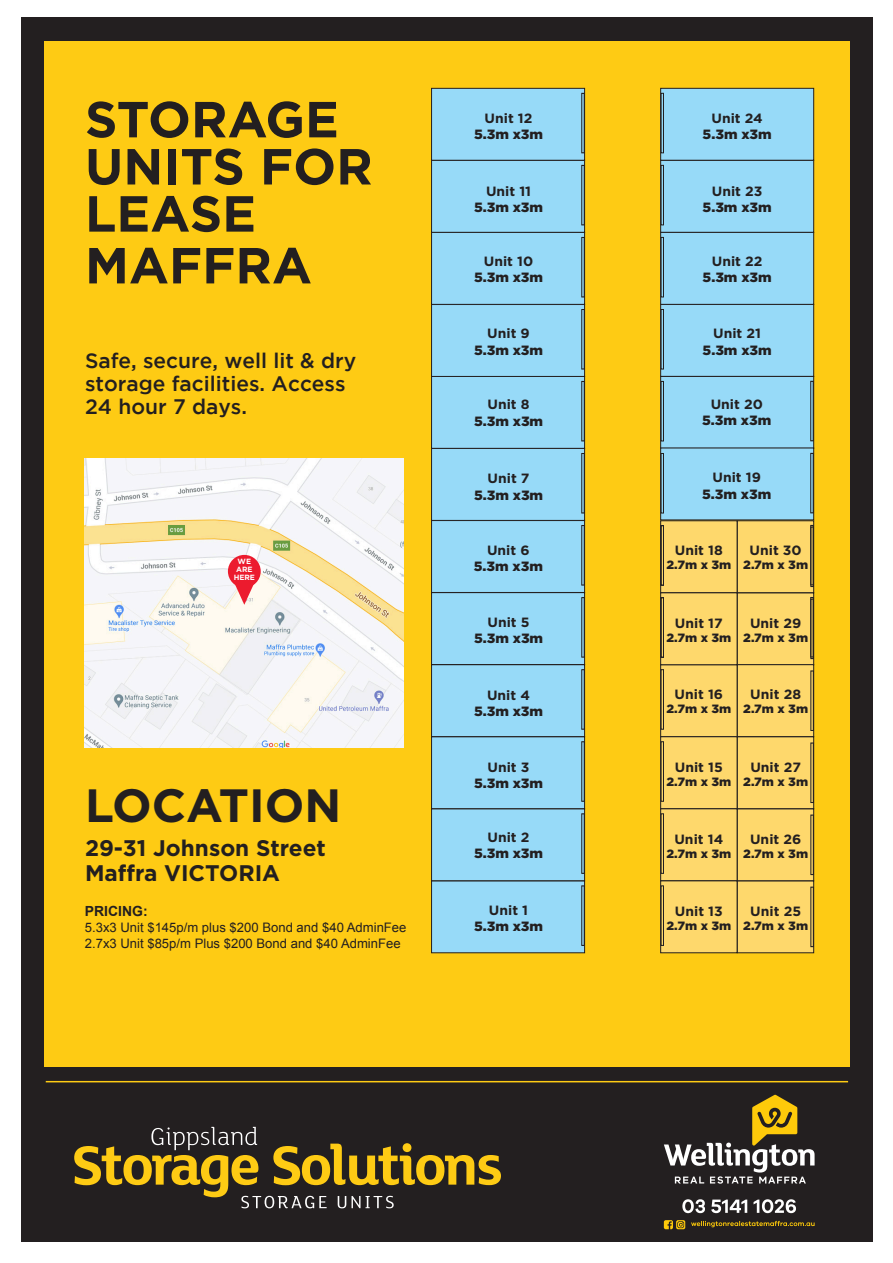
<style>
.page{position:relative;width:893px;height:1263px;background:#fff}
.page>*{position:absolute;margin:0;border:0;box-sizing:border-box;transform-origin:0 0}
.t1{font:700 50.55px/47.1px "Gotham";color:#231f20}
.t2{font:700 46.65px "Gotham";color:#231f20}
.t3{font:700 22.5px/25.3px "Gotham";color:#231f20}
.t4{font:500 21px/22.6px "Gotham";color:#231f20}
.t5{font:700 13.95px "Arial";color:#231f20}
.t6{font:700 13.35px "Gotham";color:#231f20;scale:1.04 1}
.t7{font:900 13.35px "Gotham";color:#231f20;scale:1.04 1}
.t8{font:13.05px/15.6px "Arial";color:#231f20}
.t9{font:900 12px "Gotham";color:#231f20;scale:1.04 1}
.t10{font:700 7.5px "Gotham";color:#fff}
</style>
<div class="page">
<div style="left:21px;top:18px;width:851px;height:1224px;background:#231f20"></div>
<div style="left:44px;top:42px;width:806px;height:1025px;background:#fecb14"></div>
<hr style="left:46px;top:1081px;width:802px;height:1px;background:#fecb14">
<svg style="left:74px;top:1127px;width:427px;height:81px"></svg>
<div style="left:431px;top:88px;width:154px;height:865px;background:#97daf8"></div>
<div style="left:581px;top:309px;width:4px;height:60px;border:1px solid #231f20"></div>
<div style="left:581px;top:237px;width:4px;height:60px;border:1px solid #231f20"></div>
<div style="left:581px;top:165px;width:4px;height:60px;border:1px solid #231f20"></div>
<div style="left:581px;top:93px;width:4px;height:60px;border:1px solid #231f20"></div>
<svg style="left:660px;top:88px;width:154px;height:865px;background:#c4d3ae"></svg>
<div style="left:810px;top:887px;width:4px;height:60px;border:1px solid #231f20"></div>
<div style="left:661px;top:381px;width:3px;height:60px;border:1px solid #231f20"></div>
<div style="left:810px;top:381px;width:4px;height:60px;border:1px solid #231f20"></div>
<div style="left:810px;top:815px;width:4px;height:60px;border:1px solid #231f20"></div>
<div style="left:661px;top:453px;width:3px;height:60px;border:1px solid #231f20"></div>
<div style="left:810px;top:453px;width:4px;height:60px;border:1px solid #231f20"></div>
<div style="left:810px;top:742px;width:4px;height:61px;border:1px solid #231f20"></div>
<div style="left:810px;top:599px;width:4px;height:60px;border:1px solid #231f20"></div>
<div style="left:810px;top:525px;width:4px;height:60px;border:1px solid #231f20"></div>
<div style="left:810px;top:670px;width:4px;height:61px;border:1px solid #231f20"></div>
<div style="left:810px;top:527px;width:4px;height:60px;border:1px solid #231f20"></div>
<div style="left:810px;top:597px;width:4px;height:60px;border:1px solid #231f20"></div>
<div style="left:661px;top:669px;width:3px;height:61px;border:1px solid #231f20"></div>
<div style="left:661px;top:525px;width:3px;height:61px;border:1px solid #231f20"></div>
<div style="left:661px;top:741px;width:3px;height:61px;border:1px solid #231f20"></div>
<div style="left:661px;top:597px;width:3px;height:61px;border:1px solid #231f20"></div>
<div style="left:661px;top:813px;width:3px;height:61px;border:1px solid #231f20"></div>
<div style="left:661px;top:885px;width:3px;height:61px;border:1px solid #231f20"></div>
<div style="left:402px;top:1191px;width:85px;height:21px;background:#231f20"></div>
<svg style="left:664px;top:1095px;width:151px;height:89px"></svg>
<svg style="left:664px;top:1220px;width:21px;height:9px"></svg>
<svg style="left:691px;top:1221px;width:124px;height:6px"></svg>
<svg style="left:682px;top:1199px;width:114px;height:14px"></svg>
<img style="left:85px;top:458px;width:319px;height:289px">
<div style="left:228px;top:555px;width:33px;height:33px;background:#ec1b2e;border-radius:50%"></div>
<svg style="left:231px;top:581px;width:26px;height:24px"></svg>
<p class="t1" style="left:85px;top:95px;width:289px">STORAGE<br>UNITS FOR<br>LEASE</p>
<p class="t1" style="left:85px;top:241px;width:228px">MAFFRA</p>
<p class="t4" style="left:85px;top:349px;width:273px">Safe, secure, well lit &amp; dry storage facilities. Access<br>24 hour 7 days.</p>
<p class="t10" style="left:238px;top:557px;width:15px">WE</p>
<p class="t10" style="left:236px;top:565px;width:18px">ARE</p>
<p class="t10" style="left:234px;top:573px;width:23px">HERE</p>
<p class="t2" style="left:85px;top:778px;width:258px">LOCATION</p>
<p class="t3" style="left:85px;top:835px;width:242px">29-31 Johnson Street<br>Maffra VICTORIA</p>
<p class="t5" style="left:85px;top:902px;width:64px">PRICING:</p>
<p class="t8" style="left:85px;top:920px;width:323px">5.3x3 Unit $145p/m plus $200 Bond and $40 AdminFee<br>2.7x3 Unit $85p/m Plus $200 Bond and $40 AdminFee</p>
<p class="t6" style="left:485px;top:111px;width:48px">Unit 12</p>
<p class="t7" style="left:474px;top:127px;width:68px">5.3m x3m</p>
<p class="t6" style="left:486px;top:183px;width:45px">Unit 11</p>
<p class="t7" style="left:474px;top:200px;width:68px">5.3m x3m</p>
<p class="t6" style="left:484px;top:253px;width:49px">Unit 10</p>
<p class="t7" style="left:474px;top:269px;width:68px">5.3m x3m</p>
<p class="t6" style="left:487px;top:326px;width:42px">Unit 9</p>
<p class="t7" style="left:474px;top:342px;width:68px">5.3m x3m</p>
<p class="t6" style="left:488px;top:397px;width:42px">Unit 8</p>
<p class="t7" style="left:474px;top:413px;width:68px">5.3m x3m</p>
<p class="t6" style="left:488px;top:471px;width:42px">Unit 7</p>
<p class="t7" style="left:474px;top:487px;width:68px">5.3m x3m</p>
<p class="t6" style="left:487px;top:542px;width:42px">Unit 6</p>
<p class="t7" style="left:474px;top:558px;width:68px">5.3m x3m</p>
<p class="t6" style="left:487px;top:615px;width:42px">Unit 5</p>
<p class="t7" style="left:474px;top:631px;width:68px">5.3m x3m</p>
<p class="t6" style="left:487px;top:687px;width:43px">Unit 4</p>
<p class="t7" style="left:474px;top:703px;width:68px">5.3m x3m</p>
<p class="t6" style="left:488px;top:760px;width:42px">Unit 3</p>
<p class="t7" style="left:474px;top:776px;width:68px">5.3m x3m</p>
<p class="t6" style="left:488px;top:830px;width:42px">Unit 2</p>
<p class="t7" style="left:474px;top:846px;width:68px">5.3m x3m</p>
<p class="t6" style="left:489px;top:902px;width:39px">Unit 1</p>
<p class="t7" style="left:474px;top:918px;width:68px">5.3m x3m</p>
<p class="t6" style="left:711px;top:111px;width:51px">Unit 24</p>
<p class="t7" style="left:703px;top:127px;width:68px">5.3m x3m</p>
<p class="t6" style="left:712px;top:183px;width:50px">Unit 23</p>
<p class="t7" style="left:703px;top:200px;width:68px">5.3m x3m</p>
<p class="t6" style="left:712px;top:253px;width:50px">Unit 22</p>
<p class="t7" style="left:703px;top:269px;width:68px">5.3m x3m</p>
<p class="t6" style="left:713px;top:326px;width:48px">Unit 21</p>
<p class="t7" style="left:703px;top:342px;width:68px">5.3m x3m</p>
<p class="t6" style="left:711px;top:397px;width:52px">Unit 20</p>
<p class="t7" style="left:702px;top:413px;width:68px">5.3m x3m</p>
<p class="t6" style="left:712px;top:470px;width:48px">Unit 19</p>
<p class="t7" style="left:702px;top:486px;width:68px">5.3m x3m</p>
<p class="t6" style="left:675px;top:543px;width:48px">Unit 18</p>
<p class="t9" style="left:666px;top:558px;width:64px">2.7m x 3m</p>
<p class="t6" style="left:750px;top:543px;width:52px">Unit 30</p>
<p class="t9" style="left:743px;top:558px;width:64px">2.7m x 3m</p>
<p class="t6" style="left:675px;top:615px;width:48px">Unit 17</p>
<p class="t9" style="left:666px;top:631px;width:64px">2.7m x 3m</p>
<p class="t6" style="left:750px;top:615px;width:51px">Unit 29</p>
<p class="t9" style="left:743px;top:631px;width:64px">2.7m x 3m</p>
<p class="t6" style="left:675px;top:686px;width:48px">Unit 16</p>
<p class="t9" style="left:666px;top:702px;width:64px">2.7m x 3m</p>
<p class="t6" style="left:750px;top:686px;width:50px">Unit 28</p>
<p class="t9" style="left:743px;top:702px;width:64px">2.7m x 3m</p>
<p class="t6" style="left:675px;top:759px;width:48px">Unit 15</p>
<p class="t9" style="left:666px;top:775px;width:64px">2.7m x 3m</p>
<p class="t6" style="left:750px;top:759px;width:50px">Unit 27</p>
<p class="t9" style="left:743px;top:775px;width:64px">2.7m x 3m</p>
<p class="t6" style="left:674px;top:831px;width:48px">Unit 14</p>
<p class="t9" style="left:666px;top:847px;width:64px">2.7m x 3m</p>
<p class="t6" style="left:750px;top:831px;width:51px">Unit 26</p>
<p class="t9" style="left:743px;top:847px;width:64px">2.7m x 3m</p>
<p class="t6" style="left:675px;top:903px;width:48px">Unit 13</p>
<p class="t9" style="left:666px;top:919px;width:64px">2.7m x 3m</p>
<p class="t6" style="left:750px;top:903px;width:50px">Unit 25</p>
<p class="t9" style="left:743px;top:919px;width:64px">2.7m x 3m</p>
</div>
